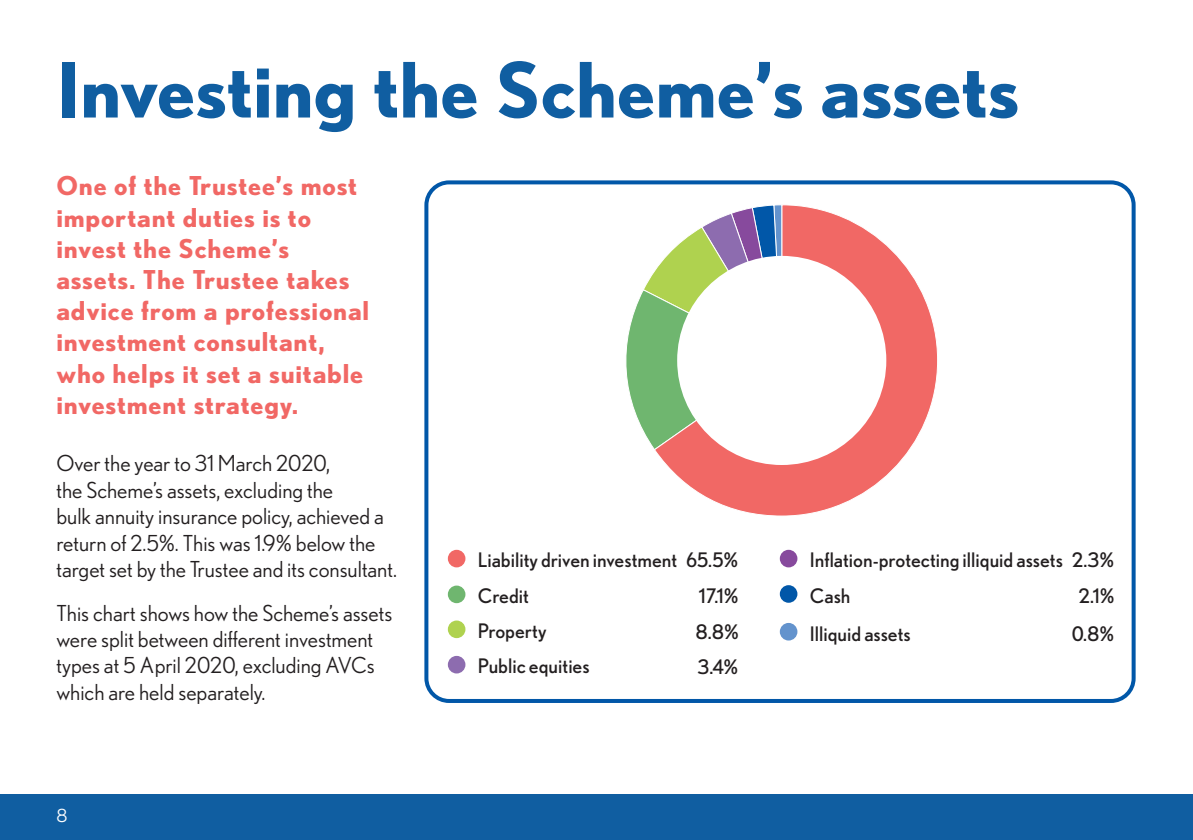
<style>
.page{position:relative;width:1193px;height:840px;background:#fff}
.page>*{position:absolute;margin:0;border:0;box-sizing:border-box;transform-origin:0 0}
.t1{font:700 76px "Nobel";color:#105ea1}
.t2{font:700 26px/31.2px "Nobel";letter-spacing:.03em;color:#f16865}
.t3{font:22px/26.4px "Nobel";color:#231f20}
.t4{font:20px/35.4px "Nobel";color:#231f20}
.t5{font:18px "Nobel";color:#fff}
</style>
<div class="page">
<div style="left:424px;top:180px;width:711px;height:523px;border:4px solid #0157a8;border-radius:23px"></div>
<div style="left:0;top:794px;width:1192px;height:46px;background:#105ea1"></div>
<div style="left:779px;top:549px;width:18px;height:18px;background:#874a9d;border-radius:50%"></div>
<div style="left:779px;top:585px;width:18px;height:17px;background:#0157a8;border-radius:50%"></div>
<div style="left:779px;top:623px;width:18px;height:17px;background:#6393cd;border-radius:50%"></div>
<div style="left:447px;top:549px;width:18px;height:18px;background:#f16865;border-radius:50%"></div>
<div style="left:447px;top:620px;width:18px;height:18px;background:#afd24f;border-radius:50%"></div>
<div style="left:447px;top:656px;width:18px;height:17px;background:#8d6caf;border-radius:50%"></div>
<div style="left:447px;top:585px;width:18px;height:18px;background:#6fb66f;border-radius:50%"></div>
<svg style="left:626px;top:274px;width:27px;height:173px"></svg>
<svg style="left:653px;top:205px;width:285px;height:311px"></svg>
<div style="left:677px;top:256px;width:209px;height:209px;background:#fff;border-radius:50%"></div>
<h1 class="t1" style="left:57px;top:45px;width:963px">Investing the Scheme’s assets</h1>
<p class="t2" style="left:56px;top:170px;width:314px">One of the Trustee’s most important duties is to invest the Scheme’s assets. The Trustee takes advice from a professional investment consultant, who helps it set a suitable investment strategy.</p>
<p class="t3" style="left:56px;top:450px;width:342px">Over the year to 31 March 2020,<br>the Scheme’s assets, excluding the<br>bulk annuity insurance policy, achieved a return of 2.5%. This was 1.9% below the target set by the Trustee and its consultant.</p>
<p class="t3" style="left:56px;top:599px;width:337px">This chart shows how the Scheme’s assets were split between different investment types at 5 April 2020, excluding AVCs which are held separately.</p>
<p class="t5" style="left:56px;top:805px;width:12px">8</p>
<p class="t4" style="left:477px;top:542px;width:262px">Liability driven investment 65.5%<br>Credit<br>Property<br>Public equities</p>
<p class="t4" style="left:809px;top:542px;width:306px">Inflation-protecting illiquid assets 2.3%<br>Cash</p>
<p class="t4" style="left:809px;top:615px;width:102px">Illiquid assets</p>
<p class="t4" style="left:695px;top:577px;width:45px;text-align:justify">17.1% 8.8% 3.4%</p>
<p class="t4" style="left:1071px;top:576px;width:44px;line-height:38.2px;text-align:center">2.1%<br>0.8%</p>
</div>
